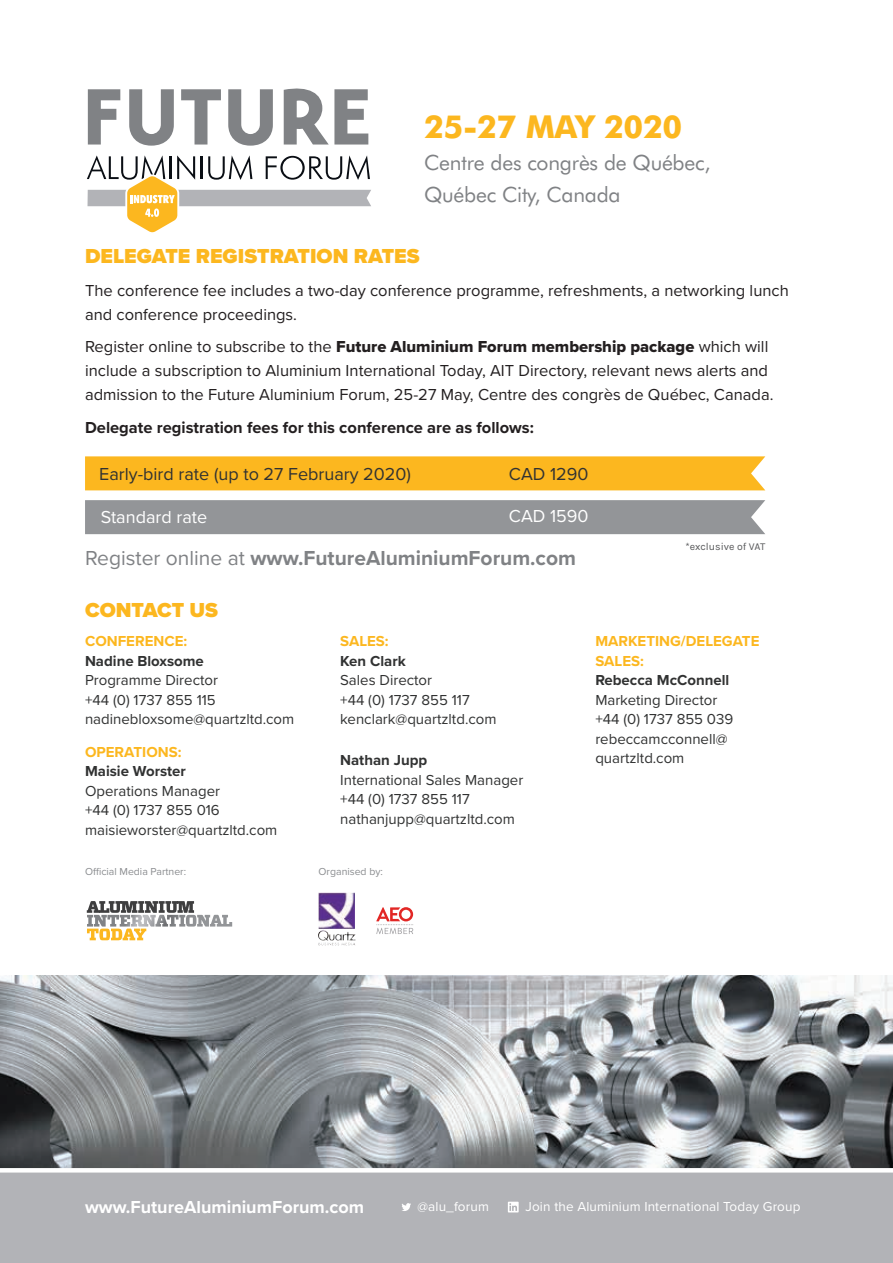
<style>
.page{position:relative;width:893px;height:1263px;background:#fff}
.page>*{position:absolute;margin:0;border:0;box-sizing:border-box;transform-origin:0 0}
.t1{font:700 31.65px "Futura BT";letter-spacing:-.01em;color:#fcb71f}
.t2{font:21.15px/31.7px "Futura BT";letter-spacing:-.01em;color:#808285}
.t3{font:700 21px "Proxima Nova";color:#808285}
.t4{font:900 21px "Proxima Nova";color:#fcb71f}
.t5{font:18px "Proxima Nova";color:#313232}
.t6{font:700 18px "Proxima Nova";color:#fff}
.t7{font:18px "Proxima Nova";color:#fff}
.t8{font:16.5px/24px "Proxima Nova";color:#231f20}
.t9{font:700 16.5px "Proxima Nova";color:#231f20}
.t10{font:15px/19.5px "Proxima Nova";color:#313232}
.t11{font:700 15px "Proxima Nova";color:#313232}
.t12{font:700 15px/19.5px "Proxima Nova";color:#fcb71f}
.t13{font:13.5px "Proxima Nova";letter-spacing:.01em;color:#fff}
.t14{font:10.5px "Proxima Nova";color:#8b8d90}
.t15{font:10.5px "Karla";color:#57585a}
.s1{font-family:"Proxima Nova Extrabld"}
.s2{font-weight:400}
</style>
<div class="page">
<img style="left:0;top:976px;width:893px;height:192px">
<div style="left:85px;top:456px;width:680px;height:34px;background:#fcb71f"></div>
<div style="left:85px;top:500px;width:680px;height:34px;background:#939598"></div>
<svg style="left:88px;top:89px;width:32px;height:56px"></svg>
<svg style="left:129px;top:89px;width:45px;height:57px"></svg>
<svg style="left:181px;top:89px;width:40px;height:56px"></svg>
<svg style="left:228px;top:89px;width:45px;height:57px"></svg>
<svg style="left:284px;top:88px;width:84px;height:57px"></svg>
<svg style="left:87px;top:155px;width:284px;height:78px"></svg>
<svg style="left:376px;top:907px;width:37px;height:27px"></svg>
<img style="left:318px;top:892px;width:37px;height:48px">
<svg style="left:87px;top:901px;width:145px;height:39px"></svg>
<div style="left:0;top:1170px;width:893px;height:93px;background:#b2b3b7"></div>
<svg style="left:401px;top:1203px;width:10px;height:8px"></svg>
<svg style="left:508px;top:1202px;width:11px;height:10px"></svg>
<hr style="left:0;top:1168px;width:893px;height:4px;background:#fff">
<h1 class="t1" style="left:424px;top:108px;width:260px">25-27 MAY 2020</h1>
<p class="t2" style="left:424px;top:147px;width:288px">Centre des congrès de Québec,<br>Québec City, Canada</p>
<p class="t4" style="left:85px;top:241px;width:336px">DELEGATE REGISTRATION RATES</p>
<p class="t8" style="left:85px;top:277px;width:705px">The conference fee includes a two-day conference programme, refreshments, a networking lunch and conference proceedings.</p>
<p class="t8" style="left:85px;top:334px;width:690px">Register online to subscribe to the <span class="s1">Future Aluminium Forum membership package</span> which will include a subscription to Aluminium International Today, AIT Directory, relevant news alerts and admission to the Future Aluminium Forum, 25-27 May, Centre des congrès de Québec, Canada.</p>
<p class="t9" style="left:85px;top:415px;width:450px">Delegate registration fees for this conference are as follows:</p>
<p class="t5" style="left:99px;top:460px;width:313px">Early-bird rate (up to 27 February 2020)</p>
<p class="t5" style="left:509px;top:460px;width:81px">CAD 1290</p>
<p class="t7" style="left:101px;top:504px;width:108px">Standard rate</p>
<p class="t7" style="left:509px;top:502px;width:81px">CAD 1590</p>
<p class="t3" style="left:85px;top:542px;width:492px"><span class="s2">Register online at</span> www.FutureAluminiumForum.com</p>
<p class="t4" style="left:85px;top:594px;width:135px">CONTACT US</p>
<p class="t12" style="left:85px;top:631px;width:104px">CONFERENCE:</p>
<p class="t11" style="left:85px;top:650px;width:120px">Nadine Bloxsome</p>
<p class="t10" style="left:85px;top:670px;width:211px">Programme Director<br>+44 (0) 1737 855 115 nadinebloxsome@quartzltd.com</p>
<p class="t12" style="left:85px;top:742px;width:98px">OPERATIONS:</p>
<p class="t11" style="left:85px;top:760px;width:102px">Maisie Worster</p>
<p class="t10" style="left:85px;top:780px;width:194px">Operations Manager<br>+44 (0) 1737 855 016 maisieworster@quartzltd.com</p>
<p class="t12" style="left:340px;top:631px;width:50px">SALES:</p>
<p class="t11" style="left:340px;top:650px;width:67px">Ken Clark</p>
<p class="t10" style="left:340px;top:670px;width:158px">Sales Director<br>+44 (0) 1737 855 117 kenclark@quartzltd.com</p>
<p class="t11" style="left:340px;top:749px;width:89px">Nathan Jupp</p>
<p class="t10" style="left:340px;top:769px;width:185px">International Sales Manager +44 (0) 1737 855 117 nathanjupp@quartzltd.com</p>
<p class="t14" style="left:85px;top:863px;width:103px">Official Media Partner:</p>
<p class="t14" style="left:319px;top:863px;width:66px">Organised by:</p>
<p class="t15" style="left:685px;top:540px;width:81px">*exclusive of VAT</p>
<p class="t12" style="left:595px;top:631px;width:166px">MARKETING/DELEGATE<br>SALES:</p>
<p class="t11" style="left:595px;top:669px;width:136px">Rebecca McConnell</p>
<p class="t10" style="left:595px;top:689px;width:140px">Marketing Director +44 (0) 1737 855 039 rebeccamcconnell@ quartzltd.com</p>
<p class="t6" style="left:85px;top:1194px;width:281px">www.FutureAluminiumForum.com</p>
<p class="t13" style="left:418px;top:1196px;width:73px">@alu_forum</p>
<p class="t13" style="left:526px;top:1196px;width:276px">Join the Aluminium International Today Group</p>
</div>
